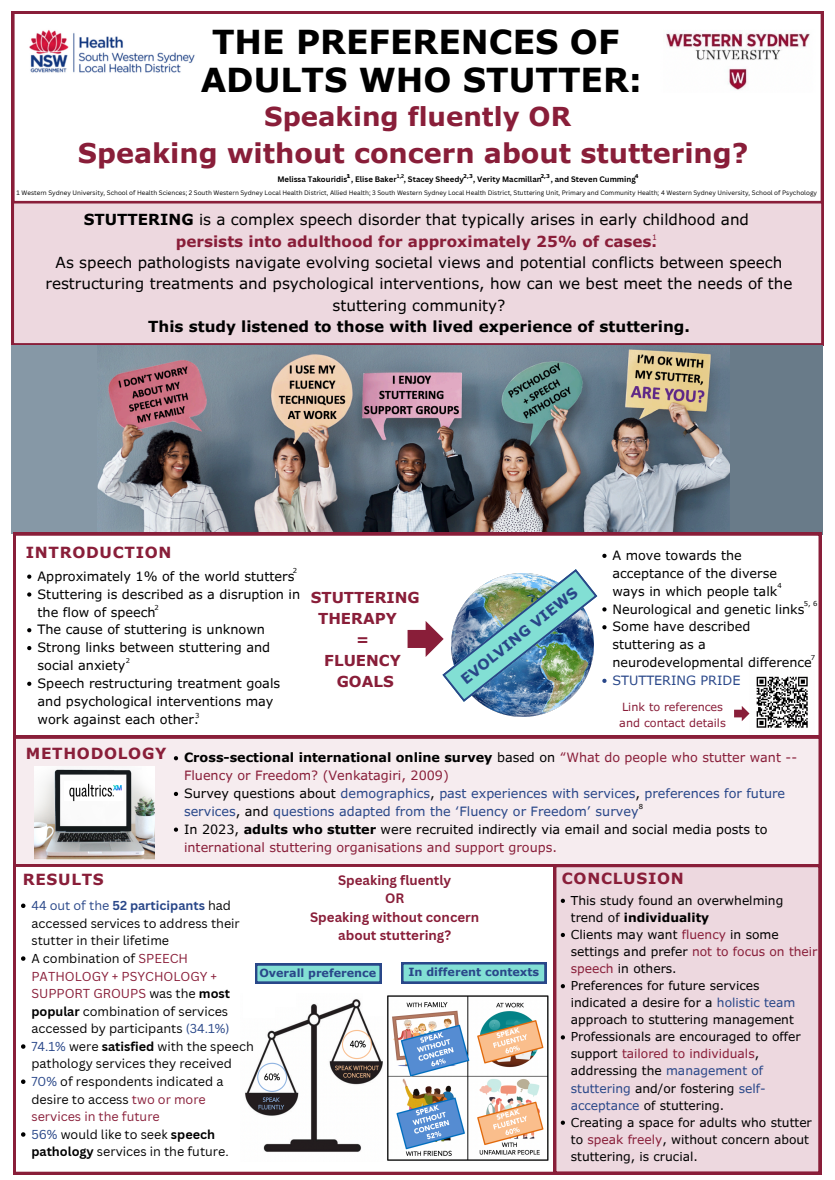
<style>
.page{position:relative;width:835px;height:1180px;background:#fff}
.page>*{position:absolute;margin:0;border:0;box-sizing:border-box;transform-origin:0 0}
.t1{font:700 32.97px/37.8px "Verdana Pro";color:#000;text-align:center}
.t2{font:700 27.09px "Verdana Pro";color:#891e39}
.t3{font:700 26.04px "Verdana Pro";color:#891e39}
.t4{font:700 15.33px "Verdana Pro";letter-spacing:.045em;color:#891e39}
.t5{font:15.19px/21.3px "Verdana Pro";color:#000;text-align:center}
.t6{font:700 15.05px "Verdana Pro";color:#891e39}
.t7{font:700 14.35px "Verdana Pro";color:#294789}
.t8{font:700 13.3px/18.4px "Canva Sans";color:#891e39;text-align:center}
.t9{font:12.88px/17.8px "Verdana Pro";color:#000001}
.t10{font:12.77px/17.8px "Verdana Pro";color:#294789}
.t11{font:12.77px/17.8px "Verdana Pro";color:#000001}
.t12{font:12.77px/17.8px "Verdana Pro";color:#000}
.t13{font:12.77px/17.8px "Verdana Pro";color:#891e39}
.t14{font:12.6px/17.6px "Canva Sans";color:#000}
.t15{font:12.25px/17.1px "Verdana Pro";color:#000}
.t16{font:700 11.23px "Verdana Pro";color:#294789}
.t17{font:11.2px/15.5px "Verdana Pro";color:#891e39}
.t18{font:700 11.2px "Verdana Pro";color:#294789}
.t19{font:700 7.77px "Canva Sans";color:#000}
.t20{font:7.7px "Verdana Pro";color:#891e39}
.t21{font:6.82px "Verdana Pro";color:#000}
.t22{font:6.65px "Verdana Pro";color:#000}
.t23{font:6.3px "Canva Sans";color:#000}
.t24{font:700 5.35px "Verdana Pro";color:#000}
.t25{font:700 5.32px "Canva Sans";color:#000}
.t26{font:700 5.32px "Verdana Pro";color:#000}
.t27{font:700 5.25px "Verdana Pro";color:#000}
.s1{font-weight:700}
.s2{font-weight:700;color:#891e39}
.s3{font-weight:700;color:#000}
.s4{color:#000}
.s5{color:#891e39}
.s6{color:#294789}
.s7{font-weight:700;color:#294789}
</style>
<div class="page">
<svg style="left:12px;top:11px;width:811px;height:190px"></svg>
<div style="left:12px;top:201px;width:811px;height:144px;background:#edd8df"></div>
<img style="left:22px;top:25px;width:175px;height:53px">
<img style="left:660px;top:30px;width:154px;height:62px">
<div style="left:101px;top:345px;width:721px;height:190px;background:#697b89"></div>
<img style="left:97px;top:345px;width:632px;height:188px">
<div style="left:12px;top:345px;width:85px;height:189px;background:#8698a6"></div>
<svg style="left:13px;top:533px;width:808px;height:203px"></svg>
<img style="left:451px;top:702px;width:142px;height:14px">
<div style="left:13px;top:736px;width:808px;height:128px;background:#f6ecef"></div>
<img style="left:34px;top:766px;width:120px;height:93px">
<svg style="left:13px;top:864px;width:540px;height:310px"></svg>
<div style="left:553px;top:864px;width:268px;height:310px;background:#edd8df"></div>
<img style="left:240px;top:994px;width:143px;height:167px">
<img style="left:383px;top:994px;width:167px;height:170px">
<div style="left:260px;top:950px;width:32px;height:26px;background:#fff"></div>
<svg style="left:21px;top:903px;width:4px;height:5px"></svg>
<svg style="left:21px;top:956px;width:4px;height:5px"></svg>
<svg style="left:21px;top:1044px;width:4px;height:4px"></svg>
<svg style="left:21px;top:1079px;width:4px;height:5px"></svg>
<svg style="left:21px;top:1132px;width:4px;height:4px"></svg>
<div style="left:264px;top:980px;width:32px;height:26px;background:#fff"></div>
<div style="left:243px;top:991px;width:32px;height:26px;background:#fff"></div>
<div style="left:363px;top:993px;width:22px;height:22px;background:#fff"></div>
<svg style="left:255px;top:963px;width:126px;height:20px;background:#6cb9c1"></svg>
<svg style="left:401px;top:962px;width:145px;height:21px;background:#6ebdc3"></svg>
<img style="left:749px;top:670px;width:65px;height:64px">
<svg style="left:27px;top:574px;width:4px;height:5px"></svg>
<svg style="left:27px;top:592px;width:4px;height:4px"></svg>
<svg style="left:27px;top:628px;width:4px;height:4px"></svg>
<svg style="left:27px;top:646px;width:4px;height:4px"></svg>
<svg style="left:27px;top:682px;width:4px;height:4px"></svg>
<svg style="left:602px;top:554px;width:4px;height:4px"></svg>
<img style="left:407px;top:569px;width:199px;height:133px">
<svg style="left:174px;top:756px;width:4px;height:4px"></svg>
<svg style="left:174px;top:792px;width:4px;height:4px"></svg>
<svg style="left:174px;top:827px;width:4px;height:5px"></svg>
<svg style="left:560px;top:899px;width:5px;height:4px"></svg>
<svg style="left:560px;top:933px;width:5px;height:4px"></svg>
<svg style="left:560px;top:984px;width:5px;height:4px"></svg>
<svg style="left:560px;top:1035px;width:5px;height:4px"></svg>
<svg style="left:560px;top:1120px;width:5px;height:5px"></svg>
<svg style="left:734px;top:706px;width:15px;height:15px"></svg>
<p class="t1" style="left:201px;top:22px;width:443px">THE PREFERENCES OF<br>ADULTS WHO STUTTER:</p>
<p class="t3" style="left:264px;top:99px;width:308px">Speaking fluently OR</p>
<p class="t2" style="left:78px;top:136px;width:672px">Speaking without concern about stuttering?</p>
<p class="t19" style="left:277px;top:174px;width:360px">Melissa Takouridis , Elise Baker , Stacey Sheedy , Verity Macmillan , and Steven Cumming</p>
<p class="t5" style="left:45px;top:209px;width:748px"><span class="s1">STUTTERING</span> is a complex speech disorder that typically arises in early childhood and<br><span class="s2">persists into adulthood for approximately 25% of cases.<br></span>As speech pathologists navigate evolving societal views and potential conflicts between speech restructuring treatments and psychological interventions, how can we best meet the needs of the stuttering community?<br><span class="s1">This study listened to those with lived experience of stuttering.</span></p>
<p class="t25" style="left:397px;top:173px;width:9px">1,2</p>
<p class="t26" style="left:463px;top:173px;width:11px">2,3</p>
<p class="t24" style="left:540px;top:173px;width:11px">2,3</p>
<p class="t27" style="left:634px;top:173px;width:5px">4</p>
<p class="t25" style="left:347px;top:173px;width:4px">1</p>
<p class="t23" style="left:17px;top:188px;width:801px">1 Western Sydney University, School of Health Sciences; 2 South Western Sydney Local Health District, Allied Health; 3 South Western Sydney Local Health District, Stuttering Unit, Primary and Community Health; 4 Western Sydney University, School of Psychology</p>
<p class="t20" style="left:652px;top:232px;width:6px">1</p>
<p class="t4" style="left:26px;top:542px;width:147px">INTRODUCTION</p>
<p class="t21" style="left:293px;top:566px;width:6px">2</p>
<p class="t9" style="left:37px;top:567px;width:258px">Approximately 1% of the world stutters</p>
<h3 class="t9" style="left:37px;top:585px;width:264px">Stuttering is described as a disruption in the flow of speech</h3>
<p class="t9" style="left:37px;top:620px;width:229px">The cause of stuttering is unknown</p>
<p class="t9" style="left:37px;top:638px;width:234px">Strong links between stuttering and social anxiety</p>
<p class="t9" style="left:37px;top:674px;width:244px">Speech restructuring treatment goals and psychological interventions may work against each other.</p>
<p class="t21" style="left:154px;top:603px;width:6px">2</p>
<p class="t22" style="left:126px;top:656px;width:6px">2</p>
<p class="t21" style="left:195px;top:711px;width:6px">3</p>
<p class="t6" style="left:310px;top:587px;width:110px">STUTTERING</p>
<p class="t6" style="left:318px;top:608px;width:80px">THERAPY</p>
<p class="t6" style="left:356px;top:629px;width:15px">=</p>
<p class="t6" style="left:324px;top:650px;width:78px">FLUENCY</p>
<p class="t6" style="left:336px;top:671px;width:58px">GOALS</p>
<p class="t7" style="left:457px;top:674px;width:146px;rotate:-39deg">EVOLVING VIEWS</p>
<p class="t11" style="left:612px;top:546px;width:166px">A move towards the acceptance of the diverse ways in which people talk</p>
<p class="t11" style="left:612px;top:599px;width:193px">Neurological and genetic links</p>
<p class="t11" style="left:612px;top:617px;width:201px">Some have described stuttering as a neurodevelopmental difference</p>
<p class="t10" style="left:612px;top:671px;width:129px">STUTTERING PRIDE</p>
<p class="t21" style="left:777px;top:581px;width:6px">4</p>
<p class="t21" style="left:803px;top:599px;width:15px">5, 6</p>
<p class="t21" style="left:810px;top:653px;width:6px">7</p>
<h3 class="t17" style="left:619px;top:699px;width:108px">Link to references and contact details</h3>
<h3 class="t4" style="left:26px;top:743px;width:142px">METHODOLOGY</h3>
<p class="t13" style="left:184px;top:748px;width:614px"><span class="s3">Cross-sectional international online survey</span> <span class="s4">based on</span> “What do people who stutter want --<br>Fluency or Freedom? (Venkatagiri, 2009)</p>
<h3 class="t10" style="left:184px;top:784px;width:602px"><span class="s4">Survey questions about</span> demographics<span class="s4">,</span> past experiences with services<span class="s4">,</span> preferences for future services<span class="s4">, and</span> questions adapted from the ‘Fluency or Freedom’ survey</h3>
<p class="t12" style="left:184px;top:820px;width:585px">In 2023, <span class="s1">adults who stutter</span> were recruited indirectly via email and social media posts to <span class="s5">international stuttering organisations and support groups.</span></p>
<p class="t8" style="left:338px;top:870px;width:115px">Speaking fluently</p>
<p class="t4" style="left:561px;top:869px;width:123px">CONCLUSION</p>
<p class="t8" style="left:310px;top:889px;width:170px">OR<br>Speaking without concern about stuttering?</p>
<p class="t18" style="left:259px;top:965px;width:118px">Overall preference</p>
<p class="t16" style="left:408px;top:965px;width:132px">In different contexts</p>
<p class="t21" style="left:638px;top:802px;width:6px">8</p>
<p class="t4" style="left:23px;top:869px;width:83px">RESULTS</p>
<p class="t14" style="left:31px;top:896px;width:210px"><span class="s6">44 out of the</span> <span class="s7">52 participants</span> had accessed services to address their stutter in their lifetime</p>
<p class="t14" style="left:31px;top:949px;width:200px">A combination of <span class="s5">SPEECH<br>PATHOLOGY + PSYCHOLOGY +<br>SUPPORT GROUPS</span> was the <span class="s1">most popular</span> combination of services accessed by participants <span class="s6">(34.1%)</span></p>
<p class="t14" style="left:31px;top:1037px;width:224px"><span class="s6">74.1%</span> were <span class="s1">satisfied</span> with the speech pathology services they received</p>
<p class="t14" style="left:31px;top:1072px;width:193px"><span class="s6">70%</span> of respondents indicated a desire to access <span class="s5">two or more services in the future</span></p>
<h4 class="t14" style="left:31px;top:1125px;width:199px"><span class="s6">56%</span> would like to seek <span class="s1">speech pathology</span> services in the future.</h4>
<h3 class="t15" style="left:570px;top:891px;width:214px">This study found an overwhelming trend of <span class="s1">individuality</span></h3>
<h5 class="t15" style="left:570px;top:925px;width:248px">Clients may want <span class="s5">fluency</span> in some settings and prefer <span class="s5">not to focus on their speech</span> in others.</h5>
<p class="t15" style="left:570px;top:976px;width:226px">Preferences for future services indicated a desire for a <span class="s6">holistic team </span>approach to stuttering management</p>
<p class="t15" style="left:570px;top:1028px;width:231px">Professionals are encouraged to offer support <span class="s5">tailored to individuals</span>, addressing the <span class="s6">management of stuttering</span> and/or fostering <span class="s6">self&shy;acceptance</span> of stuttering.</p>
<p class="t15" style="left:570px;top:1113px;width:242px">Creating a space for adults who stutter to <span class="s5">speak freely</span>, without concern about stuttering, is crucial.</p>
</div>
